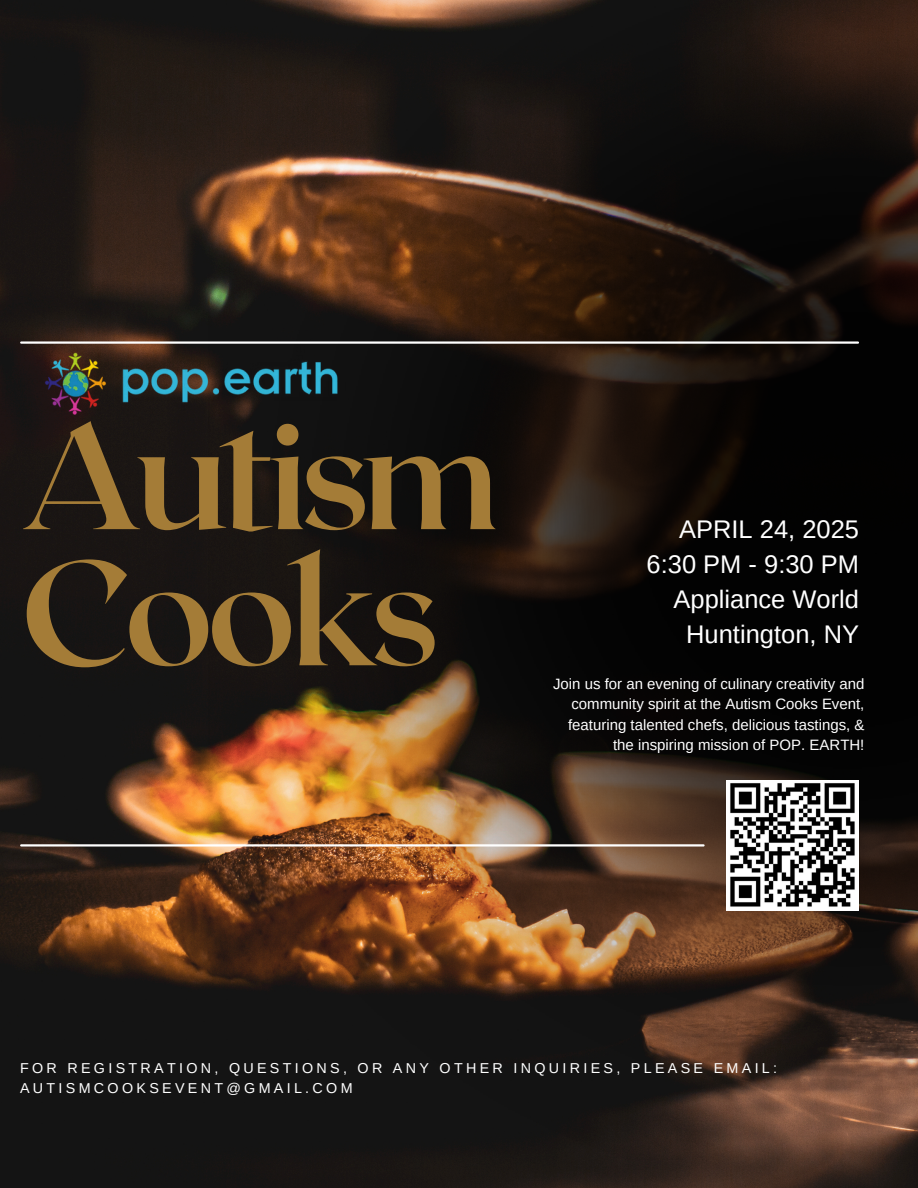
<style>
.page{position:relative;width:918px;height:1188px;background:#fff}
.page>*{position:absolute;margin:0;border:0;box-sizing:border-box;transform-origin:0 0}
.t1{font:700 148.2px/136.2px "Roxborough CF";letter-spacing:-.055em;color:#a47c37}
.t2{font:25.5px/34.8px "Arimo";color:#fff;text-align:right}
.t3{font:15px/20.2px "Arimo";color:#fff;text-align:right}
.t4{font:14.4px/19.4px "Arimo";letter-spacing:.23em;color:#fff}
</style>
<div class="page">
<img style="left:0;top:0;width:918px;height:1188px">
<img style="left:208px;top:0;width:710px;height:1159px">
<hr style="left:21px;top:844px;width:683px;height:3px;background:#fff">
<img style="left:727px;top:780px;width:132px;height:131px">
<hr style="left:21px;top:341px;width:837px;height:3px;background:#fff">
<img style="left:33px;top:343px;width:318px;height:79px">
<p class="t1" style="left:20px;top:402px;width:482px">Autism<br>Cooks</p>
<p class="t2" style="left:647px;top:512px;width:214px">APRIL 24, 2025<br>6:30 PM - 9:30 PM<br>Appliance World<br>Huntington, NY</p>
<h2 class="t3" style="left:553px;top:674px;width:313px">Join us for an evening of culinary creativity and community spirit at the Autism Cooks Event, featuring talented chefs, delicious tastings, &amp; the inspiring mission of POP. EARTH!</h2>
<p class="t4" style="left:20px;top:1058px;width:759px">FOR REGISTRATION, QUESTIONS, OR ANY OTHER INQUIRIES, PLEASE EMAIL:<br>AUTISMCOOKSEVENT@GMAIL.COM</p>
</div>
